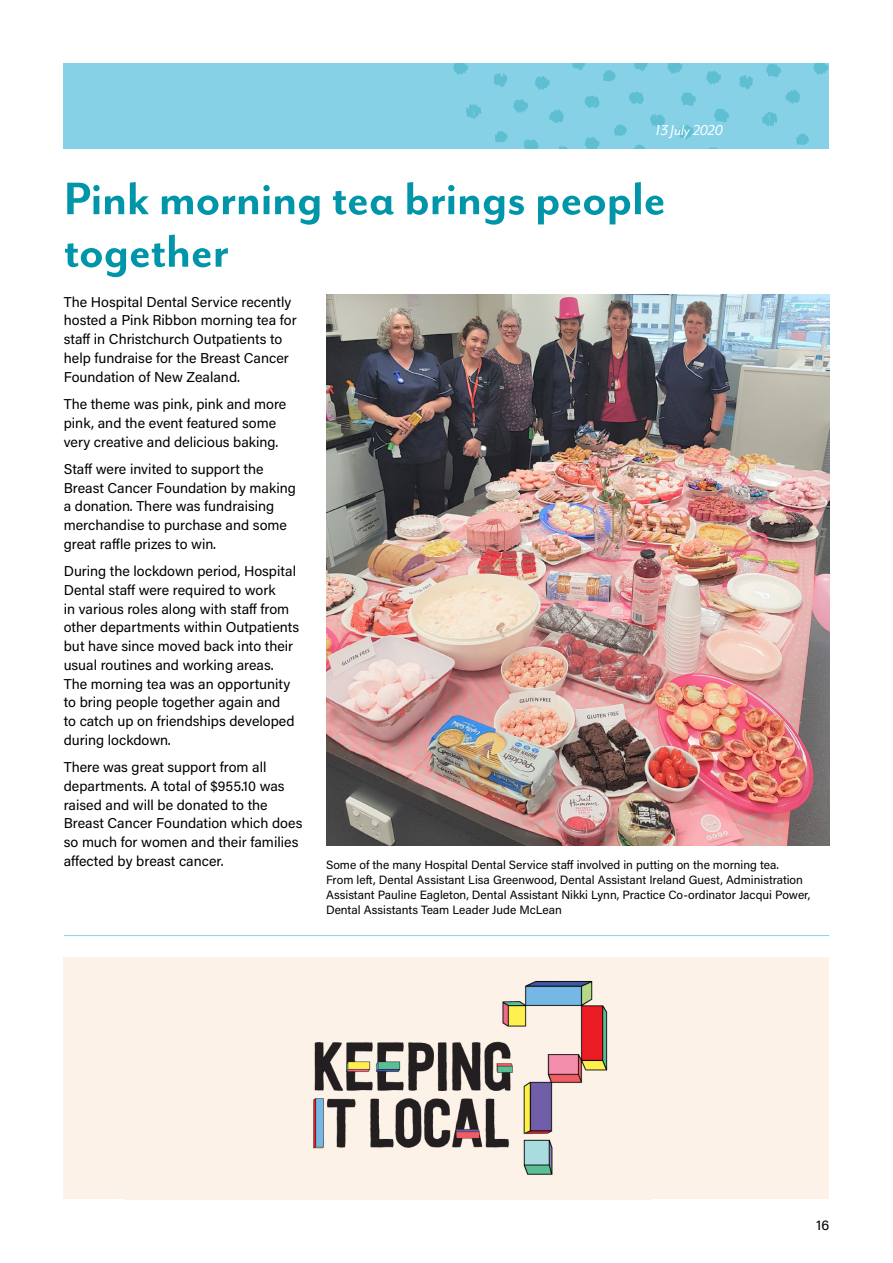
<style>
.page{position:relative;width:893px;height:1263px;background:#fff}
.page>*{position:absolute;margin:0;border:0;box-sizing:border-box;transform-origin:0 0}
.t1{font:700 52.5px/52.5px "Mr Eaves San OT";letter-spacing:-.01em;color:#0095a9}
.t2{font:italic 16.5px "Mr Eaves San OT";letter-spacing:-.05em;color:#fff}
.t3{font:14.25px/18.8px "Acumin Pro";color:#000}
.t4{font:12px/15px "Acumin Pro";color:#000}
</style>
<div class="page">
<div style="left:64px;top:64px;width:765px;height:85px;background:#87d1e6"></div>
<svg style="left:453px;top:64px;width:15px;height:11px"></svg>
<svg style="left:466px;top:104px;width:16px;height:15px"></svg>
<svg style="left:572px;top:64px;width:13px;height:7px"></svg>
<svg style="left:494px;top:73px;width:13px;height:14px"></svg>
<svg style="left:603px;top:70px;width:13px;height:12px"></svg>
<svg style="left:706px;top:70px;width:15px;height:14px"></svg>
<svg style="left:667px;top:64px;width:15px;height:10px"></svg>
<svg style="left:709px;top:147px;width:9px;height:2px"></svg>
<svg style="left:785px;top:89px;width:15px;height:15px"></svg>
<svg style="left:650px;top:114px;width:15px;height:13px"></svg>
<svg style="left:629px;top:92px;width:15px;height:12px"></svg>
<svg style="left:678px;top:125px;width:16px;height:14px"></svg>
<svg style="left:761px;top:111px;width:16px;height:15px"></svg>
<svg style="left:739px;top:75px;width:14px;height:14px"></svg>
<svg style="left:634px;top:64px;width:13px;height:7px"></svg>
<svg style="left:766px;top:64px;width:15px;height:13px"></svg>
<svg style="left:714px;top:109px;width:15px;height:14px"></svg>
<svg style="left:681px;top:92px;width:15px;height:14px"></svg>
<svg style="left:796px;top:133px;width:13px;height:12px"></svg>
<svg style="left:585px;top:137px;width:14px;height:12px"></svg>
<svg style="left:513px;top:99px;width:15px;height:14px"></svg>
<svg style="left:535px;top:76px;width:15px;height:14px"></svg>
<svg style="left:549px;top:109px;width:15px;height:14px"></svg>
<svg style="left:524px;top:139px;width:15px;height:10px"></svg>
<svg style="left:584px;top:95px;width:15px;height:13px"></svg>
<svg style="left:559px;top:146px;width:9px;height:3px"></svg>
<svg style="left:614px;top:124px;width:13px;height:12px"></svg>
<svg style="left:495px;top:131px;width:13px;height:12px"></svg>
<svg style="left:633px;top:144px;width:12px;height:5px"></svg>
<svg style="left:813px;top:64px;width:15px;height:11px"></svg>
<img style="left:326px;top:294px;width:503px;height:552px">
<div style="left:64px;top:957px;width:765px;height:242px;background:#fcf2e8"></div>
<img style="left:313px;top:981px;width:295px;height:194px">
<hr style="left:64px;top:935px;width:765px;height:1px;background:#87d1e6">
<p class="t2" style="left:654px;top:121px;width:71px">13 July 2020</p>
<h1 class="t1" style="left:64px;top:173px;width:604px">Pink morning tea brings people together</h1>
<p class="t3" style="left:64px;top:292px;width:234px">The Hospital Dental Service recently hosted a Pink Ribbon morning tea for staff in Christchurch Outpatients to help fundraise for the Breast Cancer Foundation of New Zealand.</p>
<p class="t3" style="left:64px;top:394px;width:224px">The theme was pink, pink and more pink, and the event featured some very creative and delicious baking.</p>
<p class="t3" style="left:64px;top:459px;width:234px">Staff were invited to support the<br>Breast Cancer Foundation by making a donation. There was fundraising merchandise to purchase and some great raffle prizes to win.</p>
<p class="t3" style="left:64px;top:561px;width:237px">During the lockdown period, Hospital Dental staff were required to work<br>in various roles along with staff from other departments within Outpatients but have since moved back into their usual routines and working areas.<br>The morning tea was an opportunity to bring people together again and<br>to catch up on friendships developed during lockdown.</p>
<p class="t3" style="left:64px;top:757px;width:240px">There was great support from all departments. A total of $955.10 was raised and will be donated to the Breast Cancer Foundation which does so much for women and their families affected by breast cancer.</p>
<p class="t4" style="left:326px;top:857px;width:486px">Some of the many Hospital Dental Service staff involved in putting on the morning tea.<br>From left, Dental Assistant Lisa Greenwood, Dental Assistant Ireland Guest, Administration Assistant Pauline Eagleton, Dental Assistant Nikki Lynn, Practice Co-ordinator Jacqui Power, Dental Assistants Team Leader Jude McLean</p>
<p class="t3" style="left:816px;top:1215px;width:15px">16</p>
</div>
